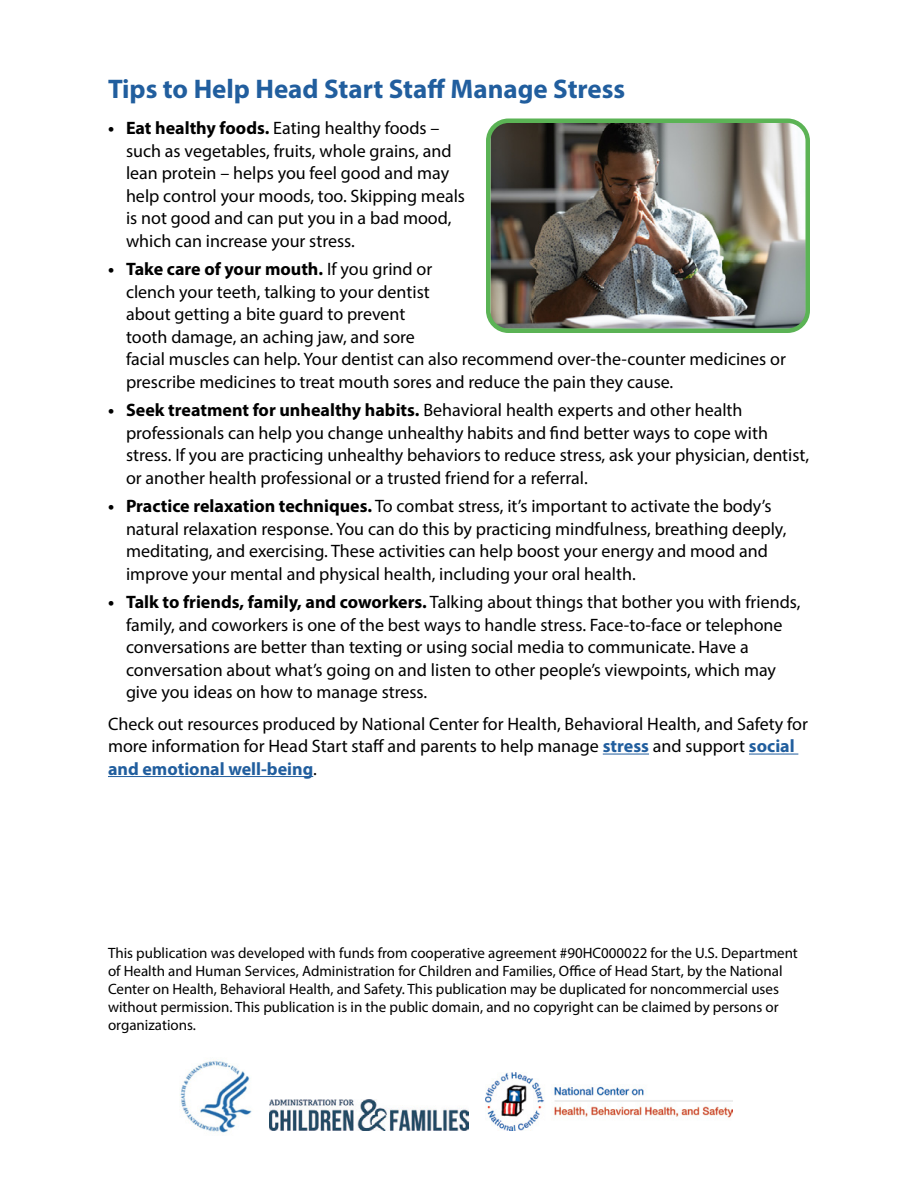
<style>
.page{position:relative;width:918px;height:1188px;background:#fff}
.page>*{position:absolute;margin:0;border:0;box-sizing:border-box;transform-origin:0 0}
.Heading_1{font:700 27px "Myriad Pro";color:#215e9e}
.Body_text{font:18px/22.5px "Myriad Pro";color:#000}
.Credit_line{font:15px/18px "Myriad Pro";color:#000}
.s1{font-weight:700}
.s2{font-weight:700;color:#215e9e}
</style>
<div class="page">
<hr style="left:603px;top:754px;width:46px;height:1px;background:#215e9e">
<hr style="left:749px;top:754px;width:49px;height:1px;background:#215e9e">
<hr style="left:108px;top:776px;width:205px;height:1px;background:#215e9e">
<img style="left:491px;top:123px;width:314px;height:205px">
<div style="left:486px;top:118px;width:324px;height:215px;border:4px solid #5bb355;border-radius:20px"></div>
<img style="left:180px;top:1061px;width:72px;height:72px">
<img style="left:269px;top:1100px;width:200px;height:31px">
<img style="left:485px;top:1073px;width:247px;height:57px">
<h2 class="Heading_1" style="left:108px;top:72px;width:519px">Tips to Help Head Start Staff Manage Stress</h2>
<p class="Body_text" style="left:126px;top:117px;width:341px;text-indent:-18px"><span class="s1">• Eat healthy foods.</span> Eating healthy foods – such as vegetables, fruits, whole grains, and lean protein – helps you feel good and may help control your moods, too. Skipping meals is not good and can put you in a bad mood, which can increase your stress.</p>
<p class="Body_text" style="left:126px;top:258px;width:662px;text-indent:-18px"><span class="s1">• Take care of your mouth.</span> If you grind or<br>clench your teeth, talking to your dentist<br>about getting a bite guard to prevent<br>tooth damage, an aching jaw, and sore<br>facial muscles can help. Your dentist can also recommend over-the-counter medicines or prescribe medicines to treat mouth sores and reduce the pain they cause.</p>
<p class="Body_text" style="left:126px;top:399px;width:685px;text-indent:-18px"><span class="s1">• Seek treatment for unhealthy habits.</span> Behavioral health experts and other health professionals can help you change unhealthy habits and find better ways to cope with stress. If you are practicing unhealthy behaviors to reduce stress, ask your physician, dentist, or another health professional or a trusted friend for a referral.</p>
<p class="Body_text" style="left:126px;top:495px;width:662px;text-indent:-18px"><span class="s1">• Practice relaxation techniques.</span> To combat stress, it’s important to activate the body’s natural relaxation response. You can do this by practicing mindfulness, breathing deeply, meditating, and exercising. These activities can help boost your energy and mood and improve your mental and physical health, including your oral health.</p>
<p class="Body_text" style="left:126px;top:591px;width:676px;text-indent:-18px"><span class="s1">• Talk to friends, family, and coworkers.</span> Talking about things that bother you with friends, family, and coworkers is one of the best ways to handle stress. Face-to-face or telephone conversations are better than texting or using social media to communicate. Have a conversation about what’s going on and listen to other people’s viewpoints, which may give you ideas on how to manage stress.</p>
<p class="Body_text" style="left:108px;top:712px;width:701px">Check out resources produced by National Center for Health, Behavioral Health, and Safety for more information for Head Start staff and parents to help manage <span class="s2">stress</span> and support <span class="s2">social and emotional well-being</span>.</p>
<p class="Credit_line" style="left:108px;top:943px;width:691px">This publication was developed with funds from cooperative agreement #90HC000022 for the U.S. Department of Health and Human Services, Administration for Children and Families, Office of Head Start, by the National Center on Health, Behavioral Health, and Safety. This publication may be duplicated for noncommercial uses without permission. This publication is in the public domain, and no copyright can be claimed by persons or organizations.</p>
</div>
